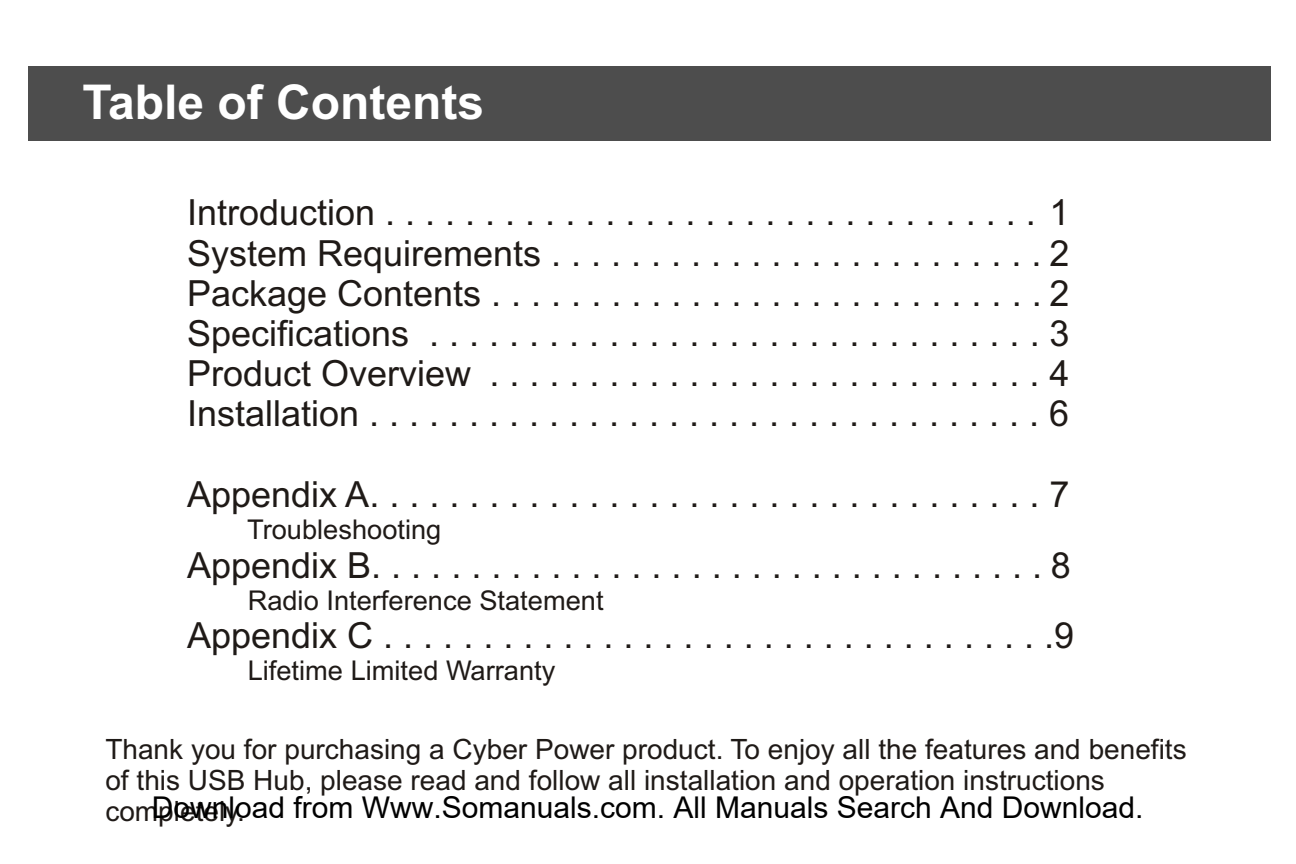
<style>
.page{position:relative;width:1296px;height:864px;background:#fff}
.page>*{position:absolute;margin:0;border:0;box-sizing:border-box;transform-origin:0 0}
.t1{font:700 48px "Arial";color:#fff}
.t2{font:36px/40.4px "Arial";color:#1f1a17;text-align:justify}
.t3{font:30px "Arial";color:#000}
.t4{font:28px/31.2px "Arial";color:#1f1a17}
.t5{font:27.2px "Arial";color:#1f1a17}
</style>
<div class="page">
<div style="left:28px;top:66px;width:1242px;height:74px;background:#4d4d4d"></div>
<h1 class="t1" style="left:82px;top:84px;width:403px">Table of Contents</h1>
<p class="t2" style="left:187px;top:196px;width:884px">Introduction . . . . . . . . . . . . . . . . . . . . . . . . . . . . . . . . . 1<br>System Requirements . . . . . . . . . . . . . . . . . . . . . . . . . 2<br>Package Contents . . . . . . . . . . . . . . . . . . . . . . . . . . . . 2<br>Specifications . . . . . . . . . . . . . . . . . . . . . . . . . . . . . . . 3<br>Product Overview ............................4<br>Installation..................................6</p>
<p class="t2" style="left:187px;top:477px;width:884px">Appendix A..................................7</p>
<p class="t5" style="left:247px;top:519px;width:196px">Troubleshooting</p>
<p class="t2" style="left:187px;top:548px;width:885px">Appendix B. . . . . . . . . . . . . . . . . . . . . . . . . . . . . . . . . . 8</p>
<p class="t5" style="left:248px;top:590px;width:357px">Radio Interference Statement</p>
<p class="t2" style="left:187px;top:619px;width:889px">Appendix C . . . . . . . . . . . . . . . . . . . . . . . . . . . . . . . . . .9</p>
<p class="t5" style="left:248px;top:661px;width:309px">Lifetime Limited Warranty</p>
<p class="t4" style="left:105px;top:736px;width:1083px">Thank you for purchasing a Cyber Power product. To enjoy all the features and benefits of this USB Hub, please read and follow all installation and operation instructions completely.</p>
<p class="t3" style="left:152px;top:791px;width:993px">Download from Www.Somanuals.com. All Manuals Search And Download.</p>
</div>
